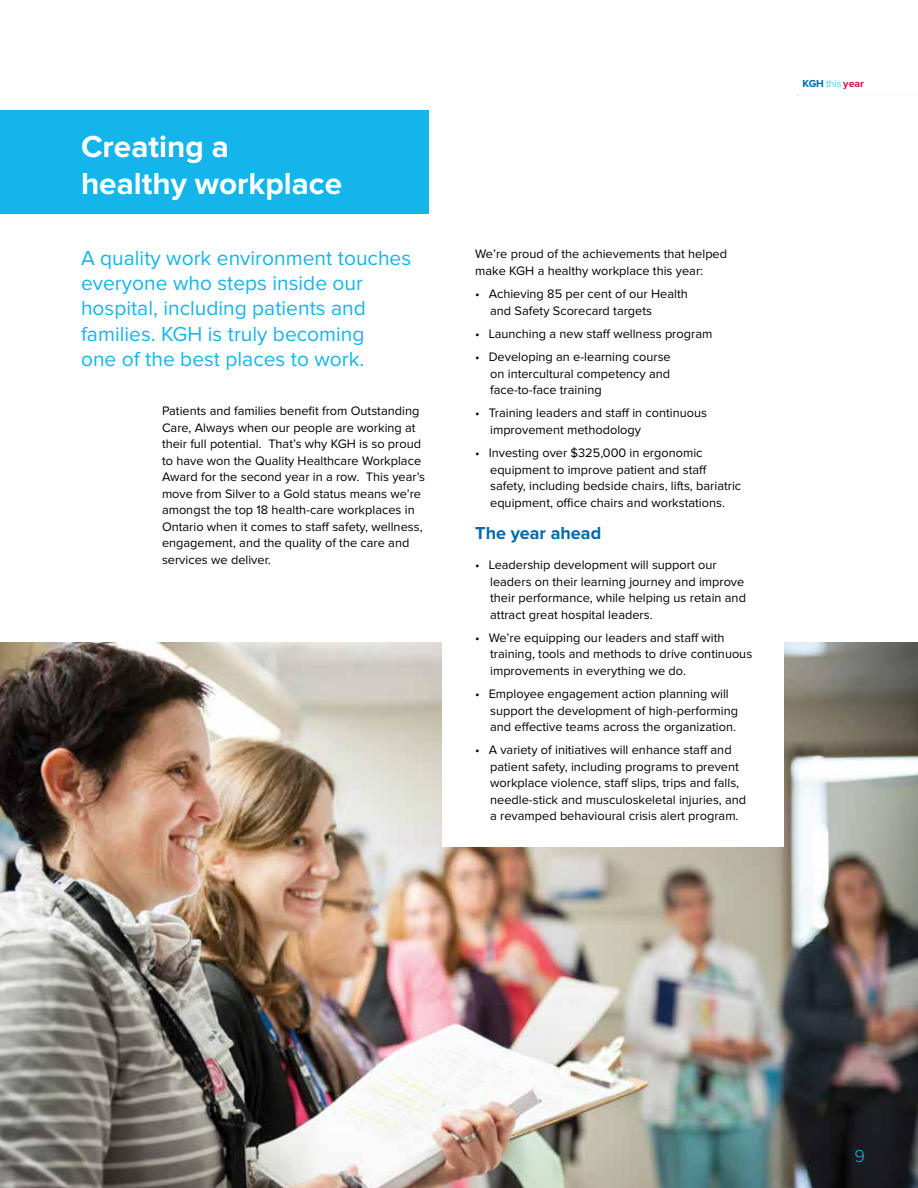
<style>
.page{position:relative;width:918px;height:1188px;background:#fff}
.page>*{position:absolute;margin:0;border:0;box-sizing:border-box;transform-origin:0 0}
.t1{font:700 31.5px/37.8px "Proxima Nova";color:#fff}
.t2{font:21px/25.2px "Proxima Nova";color:#13b5ea}
.t3{font:700 18px "Proxima Nova";color:#0069aa}
.t4{font:300 18px "Proxima Nova";color:#13b5ea}
.t5{font:12.75px/16.5px "Proxima Nova";color:#000}
.t6{font:300 10.5px "Proxima Nova";color:#13b5ea}
.s1{font-weight:700;color:#0069aa}
.s2{font-weight:700;color:#d31245}
</style>
<div class="page">
<img style="left:0;top:643px;width:918px;height:545px">
<div style="left:443px;top:609px;width:341px;height:238px;background:#fff"></div>
<div style="left:0;top:110px;width:429px;height:104px;background:#13b5ea"></div>
<h1 class="t1" style="left:81px;top:128px;width:263px">Creating a healthy workplace</h1>
<h2 class="t2" style="left:81px;top:246px;width:332px">A quality work environment touches everyone who steps inside our hospital, including patients and families. KGH is truly becoming<br>one of the best places to work.</h2>
<p class="t5" style="left:162px;top:403px;width:265px">Patients and families benefit from Outstanding Care, Always when our people are working at their full potential. That’s why KGH is so proud to have won the Quality Healthcare Workplace Award for the second year in a row. This year’s move from Silver to a Gold status means we’re amongst the top 18 health-care workplaces in Ontario when it comes to staff safety, wellness, engagement, and the quality of the care and services we deliver.</p>
<p class="t5" style="left:475px;top:246px;width:253px">We’re proud of the achievements that helped make KGH a healthy workplace this year:</p>
<p class="t5" style="left:490px;top:286px;width:199px;text-indent:-15px">• Achieving 85 per cent of our Health and Safety Scorecard targets</p>
<p class="t5" style="left:475px;top:326px;width:239px">• Launching a new staff wellness program</p>
<p class="t5" style="left:490px;top:349px;width:182px;text-align:justify;text-indent:-15px">• Developing an e-learning course on intercultural competency and face-to-face training</p>
<p class="t5" style="left:490px;top:405px;width:218px;text-indent:-15px">• Training leaders and staff in continuous improvement methodology</p>
<p class="t5" style="left:490px;top:445px;width:253px;text-indent:-15px">• Investing over $325,000 in ergonomic equipment to improve patient and staff safety, including bedside chairs, lifts, bariatric equipment, office chairs and workstations.</p>
<h3 class="t3" style="left:475px;top:523px;width:128px">The year ahead</h3>
<p class="t5" style="left:490px;top:557px;width:257px;text-indent:-15px">• Leadership development will support our leaders on their learning journey and improve their performance, while helping us retain and attract great hospital leaders.</p>
<p class="t5" style="left:490px;top:630px;width:264px;text-indent:-15px">• We’re equipping our leaders and staff with training, tools and methods to drive continuous improvements in everything we do.</p>
<p class="t5" style="left:490px;top:686px;width:249px;text-indent:-15px">• Employee engagement action planning will support the development of high-performing and effective teams across the organization.</p>
<p class="t5" style="left:490px;top:742px;width:258px;text-indent:-15px">• A variety of initiatives will enhance staff and patient safety, including programs to prevent workplace violence, staff slips, trips and falls, needle-stick and musculoskeletal injuries, and a revamped behavioural crisis alert program.</p>
<p class="t6" style="left:803px;top:77px;width:63px"><span class="s1">KGH</span> this <span class="s2">year</span></p>
<h3 class="t4" style="left:855px;top:1146px;width:12px">9</h3>
</div>
